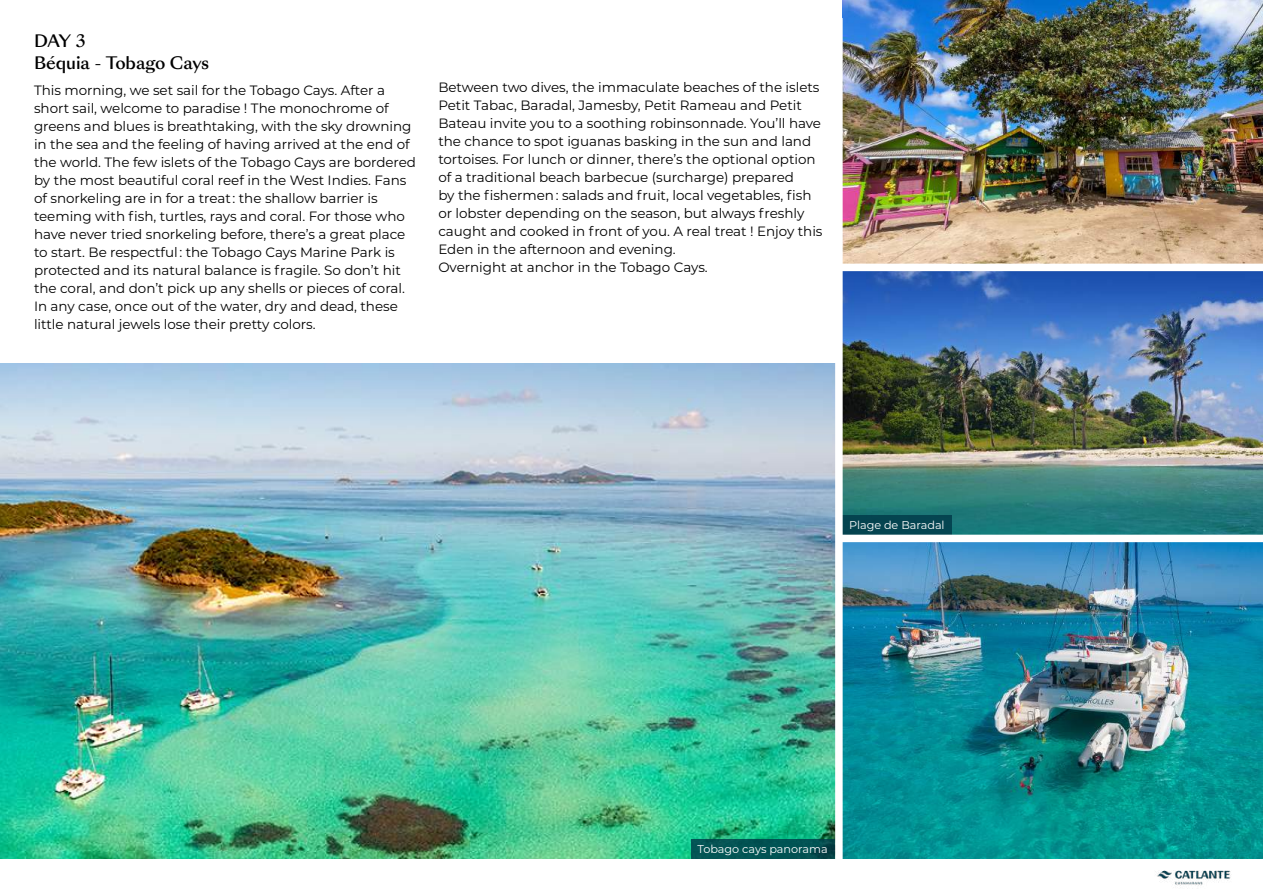
<style>
.page{position:relative;width:1263px;height:893px;background:#fff}
.page>*{position:absolute;margin:0;border:0;box-sizing:border-box;transform-origin:0 0}
.t1{font:500 16.5px/22.2px "Sang Bleu Sunrise";letter-spacing:-.005em;color:#000}
.t2{font:13.5px/18px "Montserrat";letter-spacing:-.005em;color:#000}
.t3{font:11.25px "Montserrat";letter-spacing:-.005em;color:#fff}
</style>
<div class="page">
<img style="left:1155px;top:870px;width:76px;height:16px">
<img style="left:843px;top:271px;width:420px;height:588px">
<img style="left:0;top:364px;width:835px;height:495px">
<img style="left:843px;top:0;width:420px;height:264px">
<div style="left:843px;top:515px;width:109px;height:20px;background:#044451"></div>
<div style="left:839px;top:535px;width:424px;height:7px;background:#fff"></div>
<svg style="left:691px;top:839px;width:144px;height:20px;background:#025152"></svg>
<p class="t1" style="left:34px;top:30px;width:177px">DAY 3<br>Béquia - Tobago Cays</p>
<p class="t2" style="left:34px;top:81px;width:384px">This morning, we set sail for the Tobago Cays. After a short sail, welcome to paradise ! The monochrome of greens and blues is breathtaking, with the sky drowning in the sea and the feeling of having arrived at the end of the world. The few islets of the Tobago Cays are bordered by the most beautiful coral reef in the West Indies. Fans of snorkeling are in for a treat : the shallow barrier is teeming with fish, turtles, rays and coral. For those who have never tried snorkeling before, there’s a great place to start. Be respectful : the Tobago Cays Marine Park is protected and its natural balance is fragile. So don’t hit the coral, and don’t pick up any shells or pieces of coral.<br>In any case, once out of the water, dry and dead, these little natural jewels lose their pretty colors.</p>
<p class="t2" style="left:438px;top:77px;width:386px">Between two dives, the immaculate beaches of the islets Petit Tabac, Baradal, Jamesby, Petit Rameau and Petit Bateau invite you to a soothing robinsonnade. You’ll have the chance to spot iguanas basking in the sun and land tortoises. For lunch or dinner, there’s the optional option of a traditional beach barbecue (surcharge) prepared<br>by the fishermen : salads and fruit, local vegetables, fish or lobster depending on the season, but always freshly caught and cooked in front of you. A real treat ! Enjoy this Eden in the afternoon and evening.<br>Overnight at anchor in the Tobago Cays.</p>
<p class="t3" style="left:849px;top:517px;width:97px">Plage de Baradal</p>
<p class="t3" style="left:697px;top:842px;width:132px">Tobago cays panorama</p>
</div>
